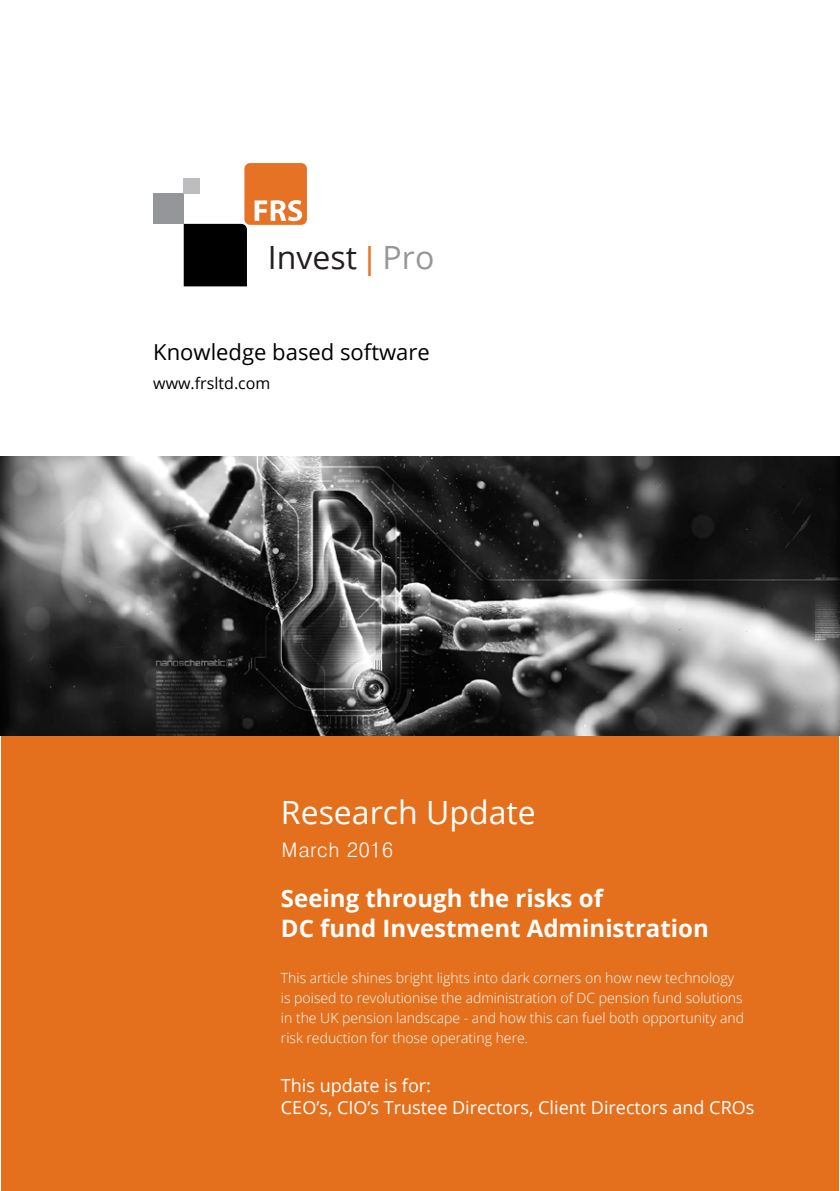
<style>
.page{position:relative;width:840px;height:1191px;background:#fff}
.page>*{position:absolute;margin:0;border:0;box-sizing:border-box;transform-origin:0 0}
.t1{font:32px "Open Sans";color:#fff}
.t2{font:32px "Open Sans";color:#231f20}
.t3{font:700 24px/30px "Open Sans";color:#fff}
.t4{font:22px "Open Sans";color:#000}
.t5{font:300 20px "Adobe Gothic Std";color:#fff}
.t6{font:18px/22px "Open Sans";color:#fff}
.t7{font:16px "Open Sans";color:#000}
.t8{font:300 14px/20px "Open Sans";color:#fff}
.s1{font-family:"Arial";color:#e77325}
.s2{color:#959799}
</style>
<div class="page">
<div style="left:244px;top:163px;width:63px;height:62px;background:#e67225;border-radius:6px"></div>
<svg style="left:254px;top:200px;width:48px;height:21px"></svg>
<div style="left:184px;top:224px;width:63px;height:62px;background:#000"></div>
<div style="left:153px;top:194px;width:31px;height:30px;background:#949699"></div>
<div style="left:184px;top:178px;width:16px;height:16px;background:#bdbdc0"></div>
<div style="left:1px;top:735px;width:837px;height:456px;background:#e4701e"></div>
<img style="left:0;top:456px;width:839px;height:279px">
<h1 class="t2" style="left:268px;top:235px;width:168px">Invest <span class="s1">|</span> <span class="s2">Pro</span></h1>
<h3 class="t4" style="left:153px;top:337px;width:278px">Knowledge based software</h3>
<p class="t7" style="left:153px;top:372px;width:119px">www.frsltd.com</p>
<h1 class="t1" style="left:281px;top:790px;width:256px">Research Update</h1>
<h3 class="t5" style="left:281px;top:839px;width:114px">March 2016</h3>
<h2 class="t3" style="left:281px;top:882px;width:429px">Seeing through the risks of<br>DC fund Investment Administration</h2>
<p class="t8" style="left:281px;top:967px;width:464px">This article shines bright lights into dark corners on how new technology is poised to revolutionise the administration of DC pension fund solutions in the UK pension landscape - and how this can fuel both opportunity and risk reduction for those operating here.</p>
<p class="t6" style="left:281px;top:1074px;width:474px">This update is for:<br>CEO’s, CIO’s Trustee Directors, Client Directors and CROs</p>
</div>
